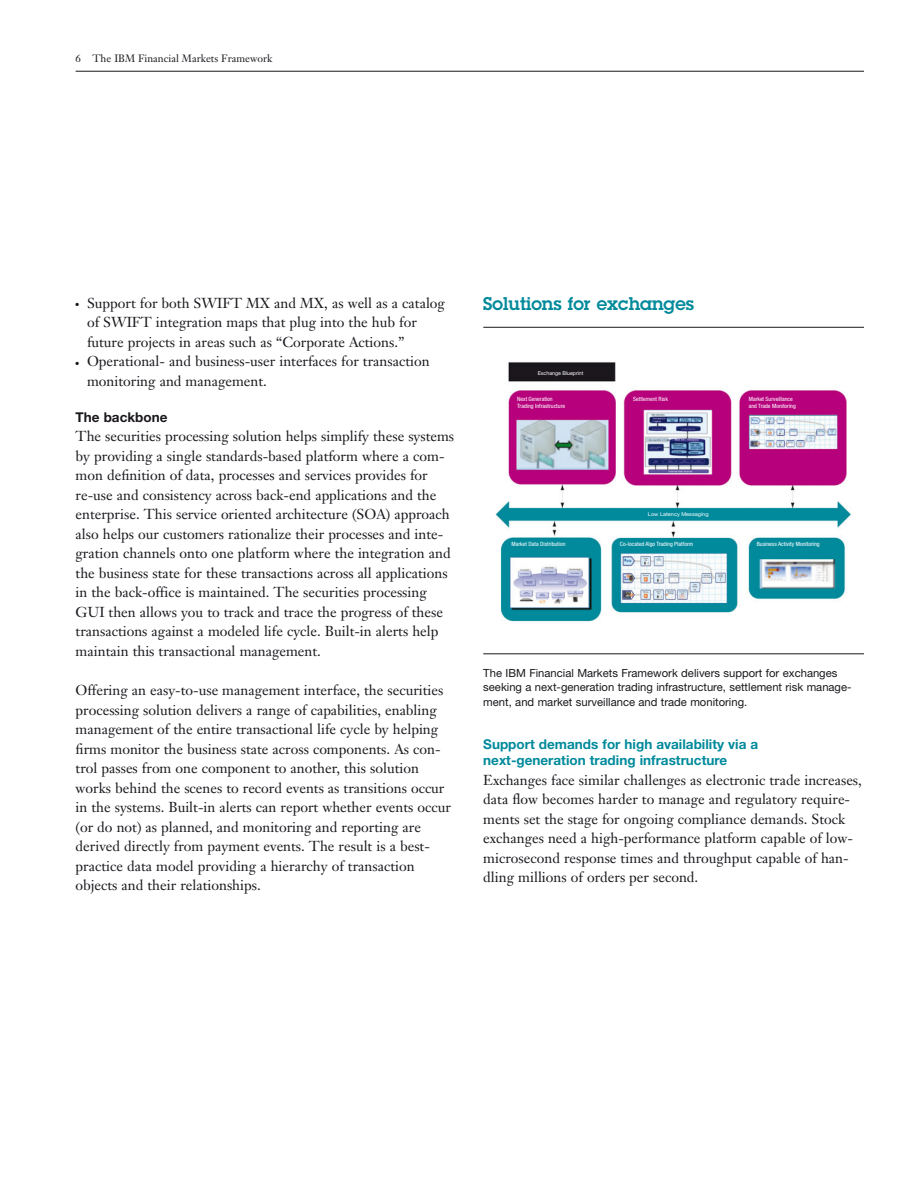
<style>
.page{position:relative;width:918px;height:1188px;background:#fff}
.page>*{position:absolute;margin:0;border:0;box-sizing:border-box;transform-origin:0 0}
.t1{font:600 18px "Lubalin Graph Std";color:#008a9b}
.t2{font:14.25px/19.5px "Janson Text";color:#1a171c}
.t3{font:700 13.5px/16.5px "Helvetica Neue";color:#008a9b}
.t4{font:700 13.5px "Helvetica Neue";color:#1a171c}
.t5{font:11.25px/14.2px "Helvetica Neue";color:#1a171c}
.t6{font:10.5px "Janson Text";color:#1a171c}
.t7{font:condensed 5.85px/7.1px "Helvetica Neue";color:#fff}
.t8{font:condensed 5.85px "Helvetica Neue";color:#fff;scale:1.04 1}
.t9{font:5.25px "Helvetica Neue";color:#fff;scale:1.06 1}
.t10{font:5.25px "Helvetica Neue";color:#fff}
</style>
<div class="page">
<hr style="left:76px;top:71px;width:788px;height:1px;background:#1a171c">
<hr style="left:483px;top:327px;width:381px;height:1px;background:#1a171c">
<hr style="left:483px;top:653px;width:381px;height:1px;background:#1a171c">
<img style="left:495px;top:362px;width:356px;height:260px">
<p class="t6" style="left:76px;top:54px;width:198px">6 The IBM Financial Markets Framework</p>
<p class="t2" style="left:87px;top:295px;width:359px;text-indent:-11px">● Support for both SWIFT MX and MX, as well as a catalog of SWIFT integration maps that plug into the hub for future projects in areas such as “Corporate Actions.”</p>
<p class="t2" style="left:87px;top:353px;width:344px;text-indent:-11px">● Operational- and business-user interfaces for transaction monitoring and management.</p>
<h3 class="t4" style="left:76px;top:412px;width:93px">The backbone</h3>
<p class="t2" style="left:76px;top:428px;width:380px">The securities processing solution helps simplify these systems by providing a single standards-based platform where a com&shy;mon definition of data, processes and services provides for re-use and consistency across back-end applications and the enterprise. This service oriented architecture (SOA) approach also helps our customers rationalize their processes and inte&shy;gration channels onto one platform where the integration and the business state for these transactions across all applications in the back-office is maintained. The securities processing GUI then allows you to track and trace the progress of these transactions against a modeled life cycle. Built-in alerts help maintain this transactional management.</p>
<p class="t2" style="left:76px;top:682px;width:377px">Offering an easy-to-use management interface, the securities processing solution delivers a range of capabilities, enabling management of the entire transactional life cycle by helping firms monitor the business state across components. As con&shy;trol passes from one component to another, this solution works behind the scenes to record events as transitions occur in the systems. Built-in alerts can report whether events occur (or do not) as planned, and monitoring and reporting are derived directly from payment events. The result is a best&shy;practice data model providing a hierarchy of transaction objects and their relationships.</p>
<h2 class="t1" style="left:483px;top:297px;width:212px">Solutions for exchanges</h2>
<p class="t10" style="left:538px;top:371px;width:47px">Exchange Blueprint</p>
<p class="t7" style="left:517px;top:396px;width:49px">Next Generation<br>Trading Infrastructure</p>
<p class="t7" style="left:633px;top:396px;width:36px">Settlement Risk</p>
<p class="t7" style="left:749px;top:396px;width:49px">Market Surveillance and Trade Monitoring</p>
<p class="t9" style="left:648px;top:512px;width:59px">Low Latency Messaging</p>
<p class="t7" style="left:512px;top:541px;width:55px">Market Data Distribution</p>
<p class="t7" style="left:620px;top:541px;width:75px">Co-located Algo Trading Platform</p>
<p class="t8" style="left:757px;top:542px;width:62px">Business Activity Monitoring</p>
<p class="t5" style="left:483px;top:667px;width:370px">The IBM Financial Markets Framework delivers support for exchanges seeking a next-generation trading infrastructure, settlement risk manage&shy;ment, and market surveillance and trade monitoring.</p>
<h3 class="t3" style="left:483px;top:737px;width:277px">Support demands for high availability via a next-generation trading infrastructure</h3>
<p class="t2" style="left:483px;top:772px;width:380px">Exchanges face similar challenges as electronic trade increases, data flow becomes harder to manage and regulatory require&shy;ments set the stage for ongoing compliance demands. Stock exchanges need a high-performance platform capable of low&shy;microsecond response times and throughput capable of han&shy;dling millions of orders per second.</p>
</div>
